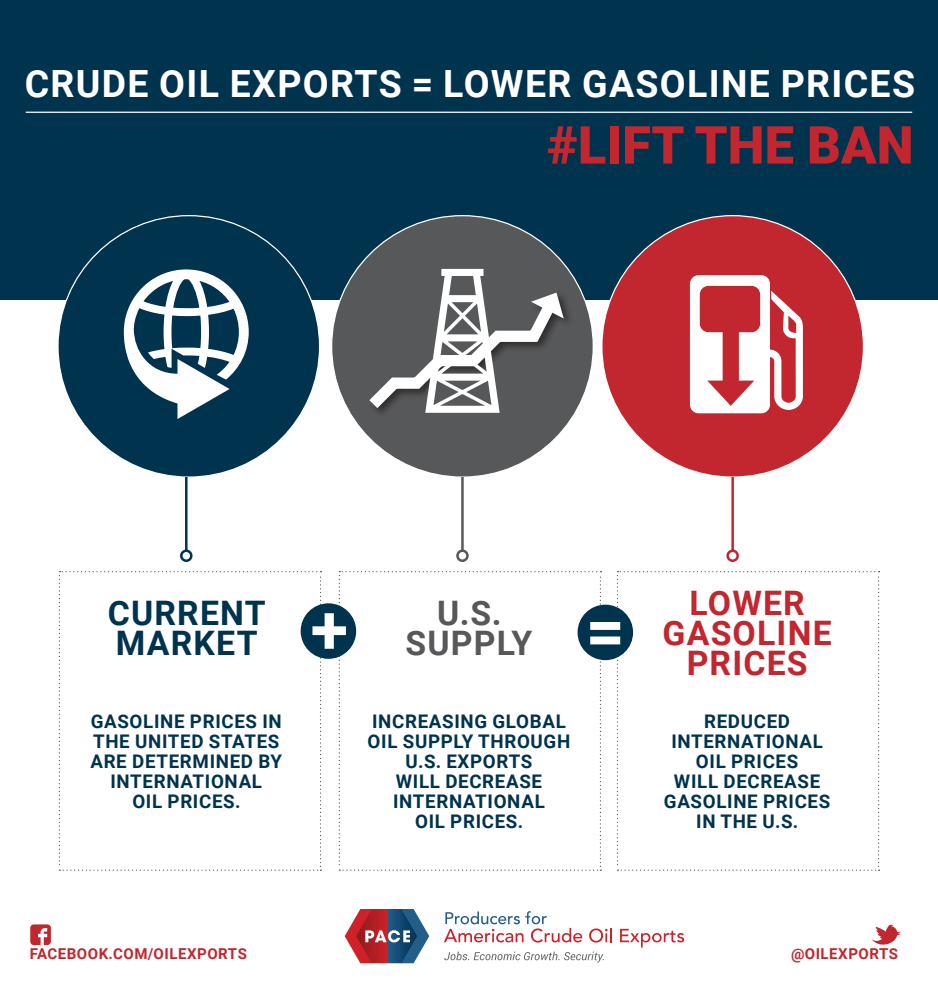
<style>
.page{position:relative;width:938px;height:990px;background:#fff}
.page>*{position:absolute;margin:0;border:0;box-sizing:border-box;transform-origin:0 0}
.t1{font:700 68.62px "Roboto";color:#fff}
.t2{font:900 52.5px "Roboto";color:#c2262e}
.t3{font:700 37.5px "Roboto";letter-spacing:.035em;color:#fff}
.t4{font:700 33.75px/30px "Roboto";letter-spacing:.035em;color:#c2262e;text-align:center}
.t5{font:700 33.75px/30px "Roboto";letter-spacing:.035em;color:#00334d}
.t6{font:700 33.75px "Roboto";letter-spacing:.035em;color:#57585a}
.t7{font:700 18.75px/20px "Roboto";letter-spacing:.035em;color:#00334d;text-align:center}
.t8{font:700 15px "Roboto";letter-spacing:.035em;color:#c2262e}
</style>
<div class="page">
<svg style="left:871px;top:924px;width:29px;height:21px"></svg>
<svg style="left:30px;top:924px;width:21px;height:21px"></svg>
<svg style="left:344px;top:909px;width:86px;height:54px"></svg>
<svg style="left:444px;top:911px;width:138px;height:32px"></svg>
<svg style="left:589px;top:928px;width:22px;height:15px"></svg>
<svg style="left:620px;top:929px;width:64px;height:19px"></svg>
<svg style="left:444px;top:952px;width:160px;height:11px"></svg>
<div style="left:0;top:0;width:938px;height:300px;background:#00334d"></div>
<svg style="left:59px;top:571px;width:262px;height:300px"></svg>
<svg style="left:339px;top:571px;width:262px;height:300px"></svg>
<svg style="left:617px;top:571px;width:262px;height:300px"></svg>
<div style="left:331px;top:216px;width:262px;height:261px;background:#57585a;border-radius:50%"></div>
<div style="left:602px;top:216px;width:261px;height:261px;background:#c2262e;border-radius:50%"></div>
<div style="left:58px;top:216px;width:261px;height:261px;background:#00334d;border-radius:50%"></div>
<div style="left:368px;top:291px;width:206px;height:127px;background:#57585a"></div>
<svg style="left:124px;top:269px;width:125px;height:150px"></svg>
<hr style="left:185px;top:477px;width:2px;height:74px;background:#00334d">
<div style="left:180px;top:550px;width:12px;height:12px;border:2px solid #00334d;border-radius:50%"></div>
<hr style="left:461px;top:477px;width:2px;height:74px;background:#57585a">
<div style="left:456px;top:550px;width:12px;height:12px;border:2px solid #57585a;border-radius:50%"></div>
<hr style="left:731px;top:477px;width:3px;height:74px;background:#c2262e">
<div style="left:726px;top:550px;width:13px;height:12px;border:2px solid #c2262e;border-radius:50%"></div>
<hr style="left:26px;top:112px;width:886px;height:1px;background:#fff">
<svg style="left:357px;top:269px;width:209px;height:144px"></svg>
<svg style="left:690px;top:275px;width:112px;height:138px"></svg>
<div style="left:577px;top:605px;width:56px;height:55px;background:#00334d;border-radius:50%"></div>
<div style="left:300px;top:603px;width:56px;height:56px;background:#00334d;border-radius:50%"></div>
<p class="t3" style="left:25px;top:57px;width:891px">CRUDE OIL EXPORTS = LOWER GASOLINE PRICES</p>
<p class="t2" style="left:547px;top:108px;width:368px">#LIFT THE BAN</p>
<p class="t5" style="left:108px;top:597px;width:159px">CURRENT<br>MARKET</p>
<p class="t6" style="left:437px;top:590px;width:66px">U.S.</p>
<p class="t1" style="left:310px;top:581px;width:39px">+</p>
<p class="t1" style="left:585px;top:582px;width:41px">=</p>
<p class="t6" style="left:405px;top:620px;width:128px">SUPPLY</p>
<p class="t7" style="left:90px;top:710px;width:193px">GASOLINE PRICES IN<br>THE UNITED STATES<br>ARE DETERMINED BY<br>INTERNATIONAL</p>
<p class="t7" style="left:132px;top:790px;width:110px">OIL PRICES.</p>
<p class="t7" style="left:367px;top:710px;width:204px">INCREASING GLOBAL<br>OIL SUPPLY THROUGH<br>U.S. EXPORTS<br>WILL DECREASE<br>INTERNATIONAL</p>
<p class="t7" style="left:415px;top:810px;width:110px">OIL PRICES.</p>
<p class="t4" style="left:662px;top:587px;width:171px">LOWER<br>GASOLINE<br>PRICES</p>
<p class="t7" style="left:664px;top:710px;width:168px">REDUCED<br>INTERNATIONAL<br>OIL PRICES<br>WILL DECREASE<br>GASOLINE PRICES<br>IN THE U.S.</p>
<p class="t8" style="left:30px;top:943px;width:219px">FACEBOOK.COM/OILEXPORTS</p>
<p class="t8" style="left:791px;top:943px;width:108px">@OILEXPORTS</p>
</div>
